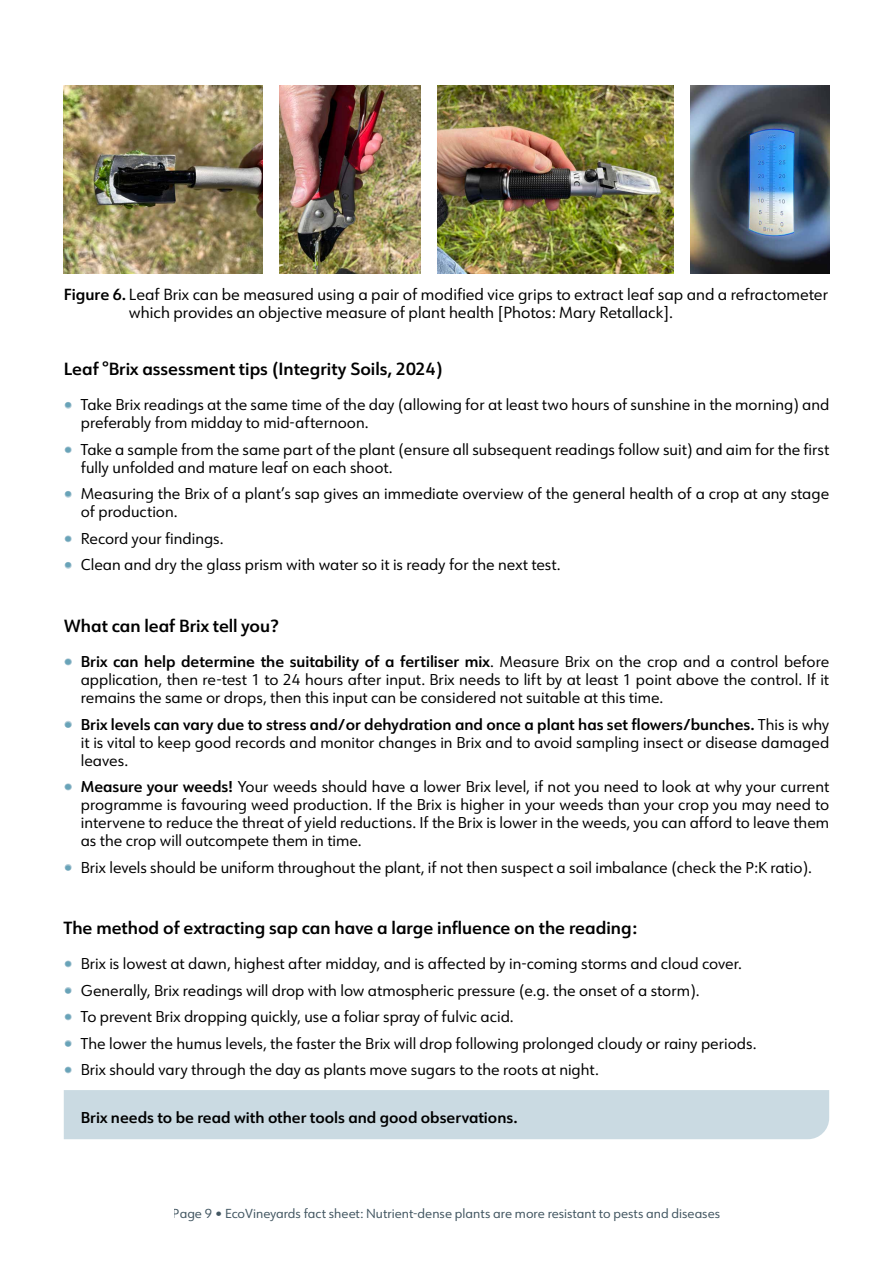
<style>
.page{position:relative;width:893px;height:1263px;background:#fff}
.page>*{position:absolute;margin:0;border:0;box-sizing:border-box;transform-origin:0 0}
.Figure_title{font:600 17.25px "URW Form";color:#000}
.Figure_title-2{font:15.75px/18px "URW Form";color:#000}
.t1{font:15.3px/18px "URW Form";color:#000}
.Breakout_copy{font:600 15.3px "URW Form";color:#000}
.t2{font:12.75px "URW Form";color:#425661}
.s1{font-weight:600}
.s2{color:#bbd1dc}
.s3{font-weight:600;color:#bbd1dc}
</style>
<div class="page">
<div style="left:64px;top:1090px;width:765px;height:49px;background:#cadae2"></div>
<img style="left:64px;top:85px;width:199px;height:188px">
<img style="left:280px;top:85px;width:141px;height:188px">
<img style="left:438px;top:85px;width:235px;height:188px">
<img style="left:690px;top:85px;width:139px;height:188px">
<p class="Figure_title-2" style="left:129px;top:285px;width:701px;text-indent:-65px"><span class="s1">Figure 6.</span> Leaf Brix can be measured using a pair of modified vice grips to extract leaf sap and a refractometer which provides an objective measure of plant health [Photos: Mary Retallack].</p>
<p class="Figure_title" style="left:64px;top:357px;width:380px">Leaf °Brix assessment tips (Integrity Soils, 2024)</p>
<p class="t1" style="left:81px;top:395px;width:750px;text-indent:-17px"><span class="s2">•</span> Take Brix readings at the same time of the day (allowing for at least two hours of sunshine in the morning) and preferably from midday to mid-afternoon.</p>
<p class="t1" style="left:81px;top:440px;width:750px;text-indent:-17px"><span class="s2">•</span> Take a sample from the same part of the plant (ensure all subsequent readings follow suit) and aim for the first fully unfolded and mature leaf on each shoot.</p>
<p class="t1" style="left:81px;top:484px;width:750px;text-indent:-17px"><span class="s2">•</span> Measuring the Brix of a plant’s sap gives an immediate overview of the general health of a crop at any stage of production.</p>
<p class="t1" style="left:64px;top:529px;width:162px"><span class="s2">•</span> Record your findings.</p>
<p class="t1" style="left:64px;top:555px;width:498px"><span class="s2">•</span> Clean and dry the glass prism with water so it is ready for the next test.</p>
<p class="Figure_title" style="left:64px;top:614px;width:216px">What can leaf Brix tell you?</p>
<p class="t1" style="left:81px;top:652px;width:750px;text-align:justify;text-indent:-17px"><span class="s3">•</span> <span class="s1">Brix can help determine the suitability of a fertiliser mix</span>. Measure Brix on the crop and a control before application, then re-test 1 to 24 hours after input. Brix needs to lift by at least 1 point above the control. If it remains the same or drops, then this input can be considered not suitable at this time.</p>
<p class="t1" style="left:81px;top:714px;width:750px;text-align:justify;text-indent:-17px"><span class="s3">•</span> <span class="s1">Brix levels can vary due to stress and/or dehydration and once a plant has set flowers/bunches.</span> This is why it is vital to keep good records and monitor changes in Brix and to avoid sampling insect or disease damaged leaves.</p>
<p class="t1" style="left:81px;top:777px;width:750px;text-align:justify;text-indent:-17px"><span class="s3">•</span> <span class="s1">Measure your weeds!</span> Your weeds should have a lower Brix level, if not you need to look at why your current programme is favouring weed production. If the Brix is higher in your weeds than your crop you may need to intervene to reduce the threat of yield reductions. If the Brix is lower in the weeds, you can afford to leave them as the crop will outcompete them in time.</p>
<p class="t1" style="left:64px;top:857px;width:750px"><span class="s2">•</span> Brix levels should be uniform throughout the plant, if not then suspect a soil imbalance (check the P:K ratio).</p>
<p class="Figure_title" style="left:64px;top:916px;width:575px">The method of extracting sap can have a large influence on the reading:</p>
<p class="t1" style="left:64px;top:954px;width:680px"><span class="s2">•</span> Brix is lowest at dawn, highest after midday, and is affected by in-coming storms and cloud cover.</p>
<p class="t1" style="left:64px;top:980px;width:637px"><span class="s2">•</span> Generally, Brix readings will drop with low atmospheric pressure (e.g. the onset of a storm).</p>
<p class="t1" style="left:64px;top:1007px;width:452px"><span class="s2">•</span> To prevent Brix dropping quickly, use a foliar spray of fulvic acid.</p>
<p class="t1" style="left:64px;top:1033px;width:694px"><span class="s2">•</span> The lower the humus levels, the faster the Brix will drop following prolonged cloudy or rainy periods.</p>
<p class="t1" style="left:64px;top:1060px;width:537px"><span class="s2">•</span> Brix should vary through the day as plants move sugars to the roots at night.</p>
<p class="Breakout_copy" style="left:81px;top:1107px;width:438px">Brix needs to be read with other tools and good observations.</p>
<p class="t2" style="left:173px;top:1205px;width:549px">Page 9 • EcoVineyards fact sheet: Nutrient-dense plants are more resistant to pests and diseases</p>
</div>
